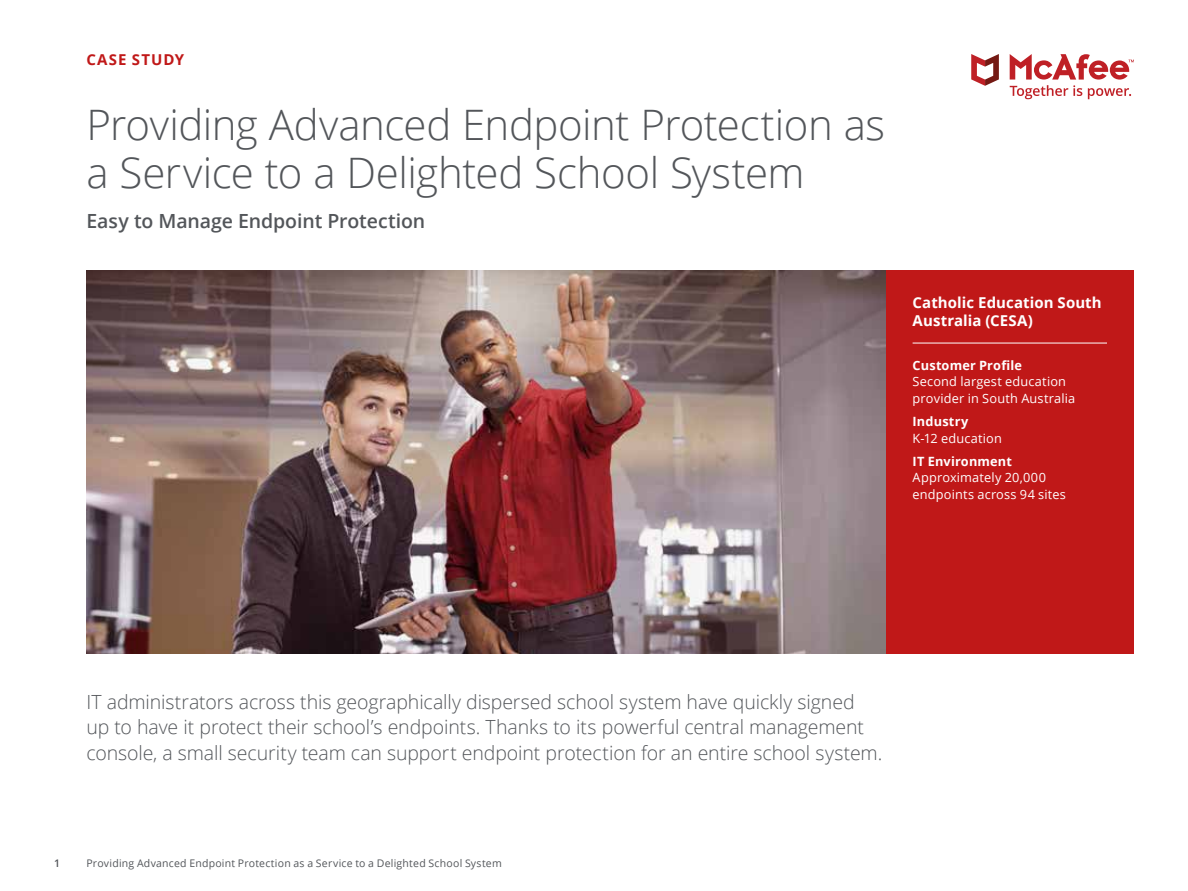
<style>
.page{position:relative;width:1188px;height:891px;background:#fff}
.page>*{position:absolute;margin:0;border:0;box-sizing:border-box;transform-origin:0 0}
.t1{font:300 42px/48px "Open Sans";letter-spacing:-.01em;color:#53565a}
.t2{font:300 19.5px/25.5px "Open Sans";letter-spacing:-.005em;color:#53565a}
.t3{font:600 19.5px "Open Sans";letter-spacing:-.005em;color:#53565a}
.t4{font:700 15px/18px "Open Sans";letter-spacing:.005em;color:#fff}
.t5{font:700 15px "Open Sans";letter-spacing:.065em;color:#c01818}
.t6{font:12.75px/16.5px "Open Sans";letter-spacing:.015em;color:#fff}
.t7{font:700 12.75px "Open Sans";letter-spacing:.015em;color:#fff}
.t8{font:10.5px "Open Sans";letter-spacing:.02em;color:#53565a}
.t9{font:600 10.5px "Open Sans";color:#53565a}
</style>
<div class="page">
<div style="left:886px;top:270px;width:248px;height:383px;background:#c01818"></div>
<hr style="left:913px;top:343px;width:194px;height:1px;background:#fff">
<img style="left:86px;top:270px;width:800px;height:383px">
<svg style="left:971px;top:54px;width:28px;height:32px"></svg>
<svg style="left:1010px;top:54px;width:124px;height:45px"></svg>
<p class="t5" style="left:86px;top:49px;width:99px">CASE STUDY</p>
<h1 class="t1" style="left:86px;top:100px;width:800px">Providing Advanced Endpoint Protection as a Service to a Delighted School System</h1>
<p class="t3" style="left:86px;top:208px;width:340px">Easy to Manage Endpoint Protection</p>
<p class="t4" style="left:913px;top:294px;width:191px">Catholic Education South<br>Australia (CESA)</p>
<p class="t7" style="left:913px;top:356px;width:111px">Customer Profile</p>
<p class="t6" style="left:913px;top:373px;width:164px">Second largest education provider in South Australia</p>
<p class="t7" style="left:913px;top:413px;width:57px">Industry</p>
<p class="t6" style="left:913px;top:430px;width:91px">K-12 education</p>
<p class="t7" style="left:913px;top:452px;width:101px">IT Environment</p>
<p class="t6" style="left:913px;top:469px;width:155px">Approximately 20,000 endpoints across 94 sites</p>
<p class="t2" style="left:86px;top:688px;width:798px">IT administrators across this geographically dispersed school system have quickly signed up to have it protect their school’s endpoints. Thanks to its powerful central management console, a small security team can support endpoint protection for an entire school system.</p>
<p class="t9" style="left:54px;top:856px;width:7px">1</p>
<p class="t8" style="left:86px;top:856px;width:417px">Providing Advanced Endpoint Protection as a Service to a Delighted School System</p>
</div>
